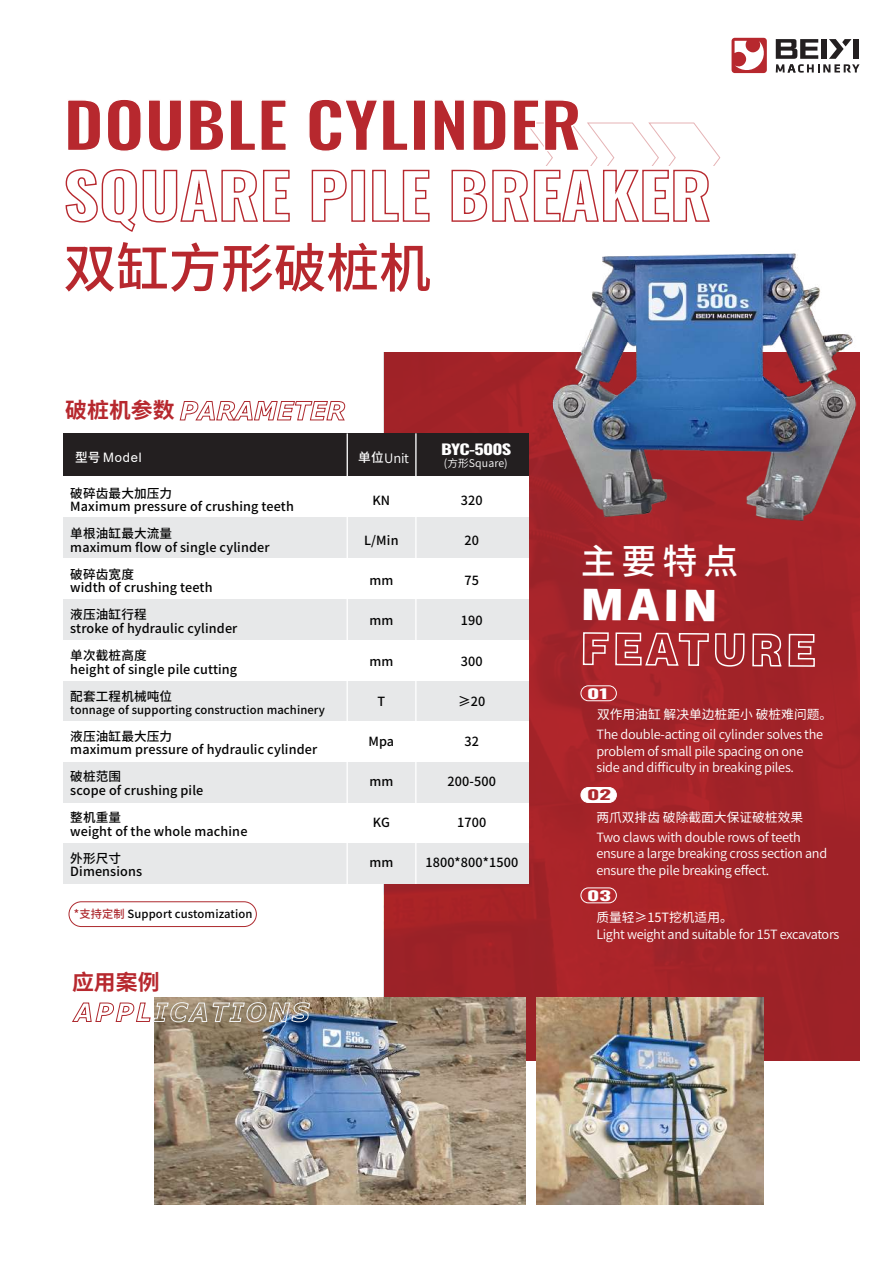
<style>
.page{position:relative;width:893px;height:1263px;background:#fff}
.page>*{position:absolute;margin:0;border:0;box-sizing:border-box;transform-origin:0 0}
.t1{font:700 62.4px "Oswald";color:#b7282e;scale:1.11 1}
.t2{font:500 53.1px "Source Han Sans SC";letter-spacing:-.01em;color:#b7282e}
.t3{font:800 47.4px "Work Sans";color:#fff;scale:.96 1}
.t4{font:500 34.95px "Source Han Sans SC";color:#fff}
.t5{font:700 21.6px "Source Han Sans SC";color:#b7282e}
.t6{font:700 14.25px "Oswald";letter-spacing:-.04em;color:#fff;scale:1.3 1}
.t7{font:700 13.2px "Oswald";color:#fff;scale:1.71 1}
.t8{font:700 13.2px "Oswald";color:#ad292e;scale:1.71 1}
.t9{font:13.05px "Arial";letter-spacing:.06em;color:#fff}
.t10{font:13.05px "Source Han Sans SC";color:#fff}
.t11{font:12.75px/16.5px "Source Han Sans SC";letter-spacing:-.02em;color:#fff}
.t12{font:12.75px "Source Han Sans SC";color:#fff}
.t13{font:500 12.6px/13.5px "Source Han Sans SC";letter-spacing:.01em;color:#030303}
.t14{font:500 11.25px "Source Han Sans SC";letter-spacing:.01em;color:#030303}
.t15{font:10.65px "Source Han Sans SC";letter-spacing:.01em;color:#fff}
.s1{font-family:"Source Han Sans SC";font-weight:500;font-size:12.75px}
.s2{font-weight:500;font-size:12.75px}
.s3{color:#ad292e}
</style>
<div class="page">
<img style="left:384px;top:352px;width:475px;height:709px">
<svg style="left:180px;top:401px;width:165px;height:19px"></svg>
<svg style="left:65px;top:169px;width:225px;height:63px"></svg>
<svg style="left:311px;top:122px;width:409px;height:100px"></svg>
<img style="left:536px;top:997px;width:227px;height:207px">
<img style="left:155px;top:997px;width:371px;height:207px">
<img style="left:476px;top:215px;width:384px;height:331px">
<div style="left:63px;top:433px;width:465px;height:44px;background:#231f20"></div>
<div style="left:63px;top:517px;width:465px;height:41px;background:#e7e8e9"></div>
<div style="left:63px;top:558px;width:465px;height:41px;background:#fff"></div>
<div style="left:63px;top:476px;width:465px;height:41px;background:#fff"></div>
<div style="left:63px;top:599px;width:465px;height:41px;background:#e7e8e9"></div>
<div style="left:63px;top:640px;width:465px;height:41px;background:#fff"></div>
<div style="left:63px;top:681px;width:465px;height:40px;background:#e7e8e9"></div>
<div style="left:63px;top:721px;width:465px;height:41px;background:#fff"></div>
<div style="left:63px;top:762px;width:465px;height:40px;background:#e7e8e9"></div>
<div style="left:63px;top:802px;width:465px;height:41px;background:#fff"></div>
<div style="left:63px;top:843px;width:465px;height:41px;background:#e7e8e9"></div>
<hr style="left:346px;top:433px;width:2px;height:451px;background:#fff">
<hr style="left:415px;top:433px;width:2px;height:451px;background:#fff">
<svg style="left:582px;top:631px;width:163px;height:417px;background:#a73537"></svg>
<svg style="left:752px;top:633px;width:30px;height:34px"></svg>
<svg style="left:788px;top:633px;width:28px;height:34px"></svg>
<div style="left:581px;top:686px;width:35px;height:15px;background:#b7282e;border-radius:7px"></div>
<div style="left:581px;top:685px;width:36px;height:16px;border:1px solid #fff;border-radius:7px"></div>
<div style="left:581px;top:888px;width:35px;height:15px;background:#b7282e;border-radius:7px"></div>
<div style="left:581px;top:887px;width:36px;height:16px;border:1px solid #fff;border-radius:7px"></div>
<div style="left:581px;top:787px;width:35px;height:15px;background:#fff;border-radius:7px"></div>
<div style="left:581px;top:787px;width:36px;height:16px;border:1px solid #fff;border-radius:7px"></div>
<svg style="left:72px;top:1002px;width:135px;height:20px"></svg>
<svg style="left:213px;top:1002px;width:97px;height:20px;background:#a39a8c"></svg>
<svg style="left:731px;top:38px;width:36px;height:35px"></svg>
<svg style="left:776px;top:39px;width:83px;height:34px"></svg>
<div style="left:69px;top:901px;width:188px;height:26px;border:1px solid #ad292e;border-radius:12px"></div>
<h1 class="t1" style="left:63px;top:92px;width:469px">DOUBLE CYLINDER</h1>
<h2 class="t2" style="left:63px;top:238px;width:370px">双缸方形破桩机</h2>
<h3 class="t5" style="left:65px;top:398px;width:111px">破桩机参数</h3>
<p class="t9" style="left:75px;top:449px;width:68px"><span class="s1">型号</span> Model</p>
<p class="t10" style="left:358px;top:451px;width:52px"><span class="s2">单位</span>Unit</p>
<p class="t13" style="left:70px;top:487px;width:225px">破碎齿最大加压力<br>Maximum pressure of crushing teeth</p>
<p class="t13" style="left:70px;top:527px;width:201px">单根油缸最大流量<br>maximum flow of single cylinder</p>
<p class="t13" style="left:70px;top:568px;width:144px">破碎齿宽度<br>width of crushing teeth</p>
<p class="t13" style="left:70px;top:608px;width:169px">液压油缸行程<br>stroke of hydraulic cylinder</p>
<p class="t13" style="left:70px;top:649px;width:168px">单次截桩高度<br>height of single pile cutting</p>
<p class="t13" style="left:70px;top:689px;width:103px">配套工程机械吨位</p>
<p class="t14" style="left:70px;top:703px;width:256px">tonnage of supporting construction machinery</p>
<p class="t13" style="left:70px;top:730px;width:248px">液压油缸最大压力<br>maximum pressure of hydraulic cylinder</p>
<p class="t13" style="left:70px;top:770px;width:135px">破桩范围<br>scope of crushing pile</p>
<p class="t13" style="left:70px;top:811px;width:179px">整机重量<br>weight of the whole machine</p>
<p class="t13" style="left:70px;top:851px;width:73px">外形尺寸<br>Dimensions</p>
<p class="t14" style="left:74px;top:908px;width:180px"><span class="s3">*支持定制</span> Support customization</p>
<p class="t13" style="left:372px;top:493px;width:19px">KN</p>
<p class="t13" style="left:364px;top:534px;width:36px">L/Min</p>
<p class="t13" style="left:369px;top:574px;width:25px">mm</p>
<p class="t13" style="left:369px;top:614px;width:25px">mm</p>
<p class="t13" style="left:369px;top:655px;width:25px">mm</p>
<p class="t13" style="left:377px;top:695px;width:9px">T</p>
<p class="t13" style="left:368px;top:735px;width:27px">Mpa</p>
<p class="t13" style="left:369px;top:775px;width:25px">mm</p>
<p class="t13" style="left:373px;top:816px;width:19px">KG</p>
<p class="t13" style="left:369px;top:856px;width:25px">mm</p>
<p class="t6" style="left:441px;top:442px;width:56px">BYC-500S</p>
<p class="t15" style="left:444px;top:457px;width:65px">(方形Square)</p>
<p class="t13" style="left:461px;top:493px;width:23px">320</p>
<p class="t13" style="left:465px;top:534px;width:16px">20</p>
<p class="t13" style="left:465px;top:574px;width:16px">75</p>
<p class="t13" style="left:461px;top:614px;width:23px">190</p>
<p class="t13" style="left:461px;top:654px;width:23px">300</p>
<p class="t13" style="left:458px;top:695px;width:29px">≥20</p>
<p class="t13" style="left:465px;top:735px;width:16px">32</p>
<p class="t13" style="left:448px;top:775px;width:50px">200-500</p>
<p class="t13" style="left:457px;top:815px;width:31px">1700</p>
<p class="t13" style="left:425px;top:856px;width:94px">1800*800*1500</p>
<h3 class="t5" style="left:72px;top:970px;width:89px">应用案例</h3>
<h3 class="t4" style="left:581px;top:542px;width:159px">主要特点</h3>
<h3 class="t3" style="left:581px;top:568px;width:143px">MAIN</h3>
<p class="t7" style="left:587px;top:686px;width:14px">01</p>
<p class="t12" style="left:597px;top:707px;width:237px">双作用油缸 解决单边桩距小 破桩难问题。</p>
<p class="t11" style="left:596px;top:726px;width:228px">The double-acting oil cylinder solves the problem of small pile spacing on one side and difficulty in breaking piles.</p>
<p class="t8" style="left:587px;top:788px;width:15px">02</p>
<p class="t12" style="left:596px;top:810px;width:208px">两爪双排齿 破除截面大保证破桩效果</p>
<p class="t11" style="left:596px;top:829px;width:232px">Two claws with double rows of teeth ensure a large breaking cross section and ensure the pile breaking effect.</p>
<p class="t7" style="left:587px;top:888px;width:15px">03</p>
<p class="t12" style="left:596px;top:910px;width:138px">质量轻≥15T挖机适用。</p>
<p class="t11" style="left:596px;top:926px;width:244px">Light weight and suitable for 15T excavators</p>
</div>
